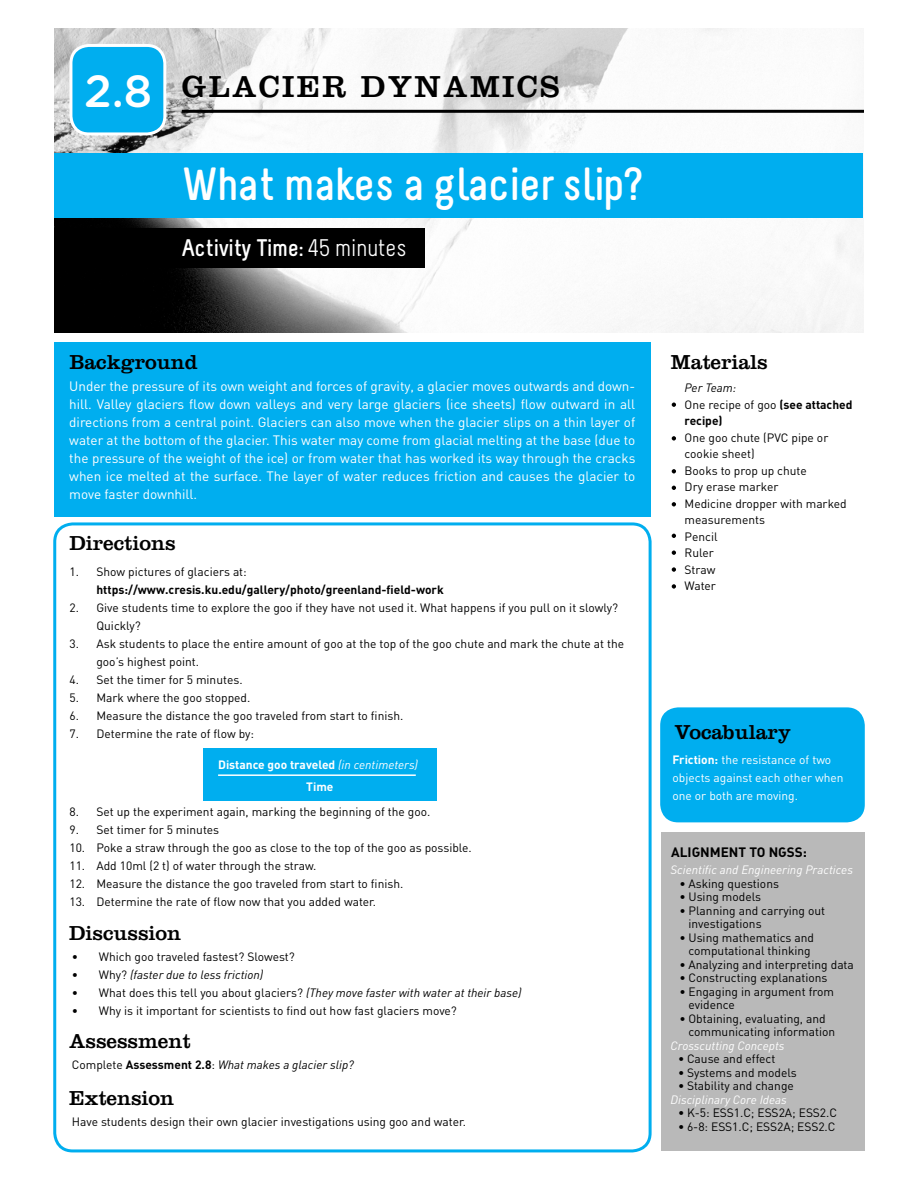
<style>
.page{position:relative;width:918px;height:1188px;background:#fff}
.page>*{position:absolute;margin:0;border:0;box-sizing:border-box;transform-origin:0 0}
.t1{font:700 46.5px "Melbourne";color:#fff}
.t2{font:31.5px "Clarendon";letter-spacing:.075em;color:#000}
.t3{font:700 24px "Melbourne";color:#fff}
.t4{font:21px "Clarendon";color:#000}
.t5{font:13.5px/18px "DIN";color:#fff;text-align:justify}
.t6{font:700 13.5px "DIN";color:#000}
.t7{font:12px/16.5px "DIN";color:#000}
.t8{font:italic 12px "DIN";color:#000}
.t9{font:700 12px/16.5px "DIN";color:#000}
.t10{font:italic 12px "DIN";color:#fff}
.t11{font:12px/18px "DIN";color:#fff}
.t12{font:700 12px/22.5px "DIN";color:#fff;text-align:center}
.s1{font-family:"Gotham Rounded";font-weight:500;font-size:45px;color:#fff}
.s2{font-weight:400}
.s3{font-weight:400;font-style:italic}
.s4{font-style:normal}
.s5{font-weight:700;font-style:normal}
.s6{font-weight:700}
</style>
<div class="page">
<div style="left:53px;top:522px;width:599px;height:630px;border:3px solid #00aeef;border-radius:18px"></div>
<div style="left:203px;top:749px;width:233px;height:52px;background:#00aeef"></div>
<img style="left:55px;top:28px;width:809px;height:305px">
<div style="left:55px;top:153px;width:808px;height:65px;background:#00aeef"></div>
<div style="left:71px;top:45px;width:94px;height:89px;background:#00aeef;border-radius:18px"></div>
<div style="left:69px;top:44px;width:97px;height:91px;border:3px solid #fff;border-radius:18px"></div>
<hr style="left:182px;top:110px;width:682px;height:3px;background:#000">
<div style="left:54px;top:228px;width:371px;height:40px;background:#000"></div>
<div style="left:55px;top:342px;width:596px;height:175px;background:#00aeef"></div>
<svg style="left:672px;top:403px;width:4px;height:4px"></svg>
<svg style="left:672px;top:486px;width:4px;height:4px"></svg>
<svg style="left:672px;top:502px;width:4px;height:4px"></svg>
<svg style="left:672px;top:534px;width:4px;height:4px"></svg>
<svg style="left:672px;top:551px;width:4px;height:4px"></svg>
<svg style="left:672px;top:567px;width:4px;height:5px"></svg>
<svg style="left:672px;top:584px;width:4px;height:5px"></svg>
<svg style="left:672px;top:469px;width:4px;height:4px"></svg>
<svg style="left:672px;top:436px;width:4px;height:5px"></svg>
<hr style="left:218px;top:774px;width:198px;height:2px;background:#fff">
<div style="left:660px;top:707px;width:205px;height:115px;background:#00aeef;border-radius:18px"></div>
<div style="left:661px;top:832px;width:204px;height:318px;background:#b9b9b9"></div>
<h2 class="t2" style="left:84px;top:68px;width:477px"><span class="s1">2.8</span> GLACIER DYNAMICS</h2>
<h1 class="t1" style="left:182px;top:159px;width:463px">What makes a glacier slip?</h1>
<h3 class="t3" style="left:182px;top:235px;width:226px">Activity Time: <span class="s2">45 minutes</span></h3>
<h3 class="t4" style="left:69px;top:350px;width:130px">Background</h3>
<p class="t5" style="left:69px;top:377px;width:568px">Under the pressure of its own weight and forces of gravity, a glacier moves outwards and down&shy;hill. Valley glaciers flow down valleys and very large glaciers (ice sheets) flow outward in all directions from a central point. Glaciers can also move when the glacier slips on a thin layer of water at the bottom of the glacier. This water may come from glacial melting at the base (due to the pressure of the weight of the ice) or from water that has worked its way through the cracks when ice melted at the surface. The layer of water reduces friction and causes the glacier to move faster downhill.</p>
<h3 class="t4" style="left:69px;top:531px;width:108px">Directions</h3>
<p class="t7" style="left:69px;top:564px;width:179px">1. Show pictures of glaciers at:</p>
<p class="t9" style="left:96px;top:581px;width:349px">https://www.cresis.ku.edu/gallery/photo/greenland-field-work</p>
<p class="t7" style="left:96px;top:599px;width:523px;line-height:18px;text-indent:-27px">2. Give students time to explore the goo if they have not used it. What happens if you pull on it slowly?<br>Quickly?</p>
<p class="t7" style="left:96px;top:635px;width:529px;line-height:18px;text-indent:-27px">3. Ask students to place the entire amount of goo at the top of the goo chute and mark the chute at the goo’s highest point.</p>
<p class="t7" style="left:69px;top:672px;width:175px">4. Set the timer for 5 minutes.</p>
<p class="t7" style="left:69px;top:690px;width:182px">5. Mark where the goo stopped.</p>
<p class="t7" style="left:69px;top:708px;width:335px">6. Measure the distance the goo traveled from start to finish.</p>
<p class="t7" style="left:69px;top:726px;width:186px">7. Determine the rate of flow by:</p>
<p class="t12" style="left:218px;top:753px;width:201px">Distance goo traveled <span class="s3">(in centimeters)<br></span>Time</p>
<p class="t7" style="left:69px;top:804px;width:362px">8. Set up the experiment again, marking the beginning of the goo.</p>
<p class="t7" style="left:69px;top:822px;width:151px">9. Set timer for 5 minutes</p>
<p class="t7" style="left:69px;top:840px;width:404px">10. Poke a straw through the goo as close to the top of the goo as possible.</p>
<p class="t7" style="left:69px;top:858px;width:248px">11. Add 10ml (2 t) of water through the straw.</p>
<p class="t7" style="left:69px;top:876px;width:335px">12. Measure the distance the goo traveled from start to finish.</p>
<p class="t7" style="left:69px;top:894px;width:308px">13. Determine the rate of flow now that you added water.</p>
<h3 class="t4" style="left:69px;top:921px;width:114px">Discussion</h3>
<p class="t7" style="left:72px;top:948px;width:224px">• Which goo traveled fastest? Slowest?</p>
<p class="t8" style="left:72px;top:967px;width:193px"><span class="s4">• Why?</span> (faster due to less friction)</p>
<p class="t8" style="left:72px;top:985px;width:451px"><span class="s4">• What does this tell you about glaciers?</span> (They move faster with water at their base)</p>
<p class="t7" style="left:72px;top:1002px;width:387px">• Why is it important for scientists to find out how fast glaciers move?</p>
<h3 class="t4" style="left:69px;top:1029px;width:123px">Assessment</h3>
<p class="t8" style="left:72px;top:1058px;width:284px"><span class="s4">Complete</span> <span class="s5">Assessment 2.8</span><span class="s4">:</span> What makes a glacier slip?</p>
<h3 class="t4" style="left:69px;top:1086px;width:107px">Extension</h3>
<p class="t7" style="left:72px;top:1113px;width:396px">Have students design their own glacier investigations using goo and water.</p>
<h3 class="t4" style="left:671px;top:350px;width:98px">Materials</h3>
<p class="t9" style="left:685px;top:379px;width:169px"><span class="s3">Per Team:<br></span><span class="s2">One recipe of goo</span> (see attached recipe)</p>
<p class="t7" style="left:685px;top:429px;width:164px">One goo chute (PVC pipe or cookie sheet)<br>Books to prop up chute<br>Dry erase marker<br>Medicine dropper with marked measurements<br>Pencil<br>Ruler<br>Straw<br>Water</p>
<h3 class="t4" style="left:675px;top:719px;width:118px">Vocabulary</h3>
<p class="t11" style="left:672px;top:751px;width:173px"><span class="s6">Friction:</span> the resistance of two objects against each other when one or both are moving.</p>
<p class="t6" style="left:671px;top:844px;width:137px">ALIGNMENT TO NGSS:</p>
<p class="t10" style="left:670px;top:862px;width:184px">Scientific and Engineering Practices</p>
<p class="t7" style="left:680px;top:875px;width:101px">• Asking questions</p>
<p class="t7" style="left:680px;top:888px;width:83px">• Using models</p>
<p class="t7" style="left:688px;top:903px;width:138px;line-height:13.5px;text-indent:-9px">• Planning and carrying out investigations</p>
<p class="t7" style="left:680px;top:930px;width:136px;line-height:13.5px;text-align:center">• Using mathematics and computational thinking</p>
<p class="t7" style="left:680px;top:956px;width:176px">• Analyzing and interpreting data</p>
<p class="t7" style="left:680px;top:969px;width:149px">• Constructing explanations</p>
<p class="t7" style="left:688px;top:984px;width:147px;line-height:13.5px;text-indent:-9px">• Engaging in argument from evidence</p>
<p class="t7" style="left:688px;top:1011px;width:148px;line-height:13.5px;text-indent:-9px">• Obtaining, evaluating, and communicating information</p>
<p class="t10" style="left:670px;top:1038px;width:116px">Crosscutting Concepts</p>
<p class="t7" style="left:678px;top:1050px;width:99px">• Cause and effect</p>
<p class="t7" style="left:678px;top:1064px;width:120px">• Systems and models</p>
<p class="t7" style="left:678px;top:1077px;width:117px">• Stability and change</p>
<p class="t10" style="left:670px;top:1092px;width:118px">Disciplinary Core Ideas</p>
<p class="t7" style="left:678px;top:1104px;width:161px">• K-5: ESS1.C; ESS2A; ESS2.C</p>
<p class="t7" style="left:678px;top:1118px;width:159px">• 6-8: ESS1.C; ESS2A; ESS2.C</p>
</div>
